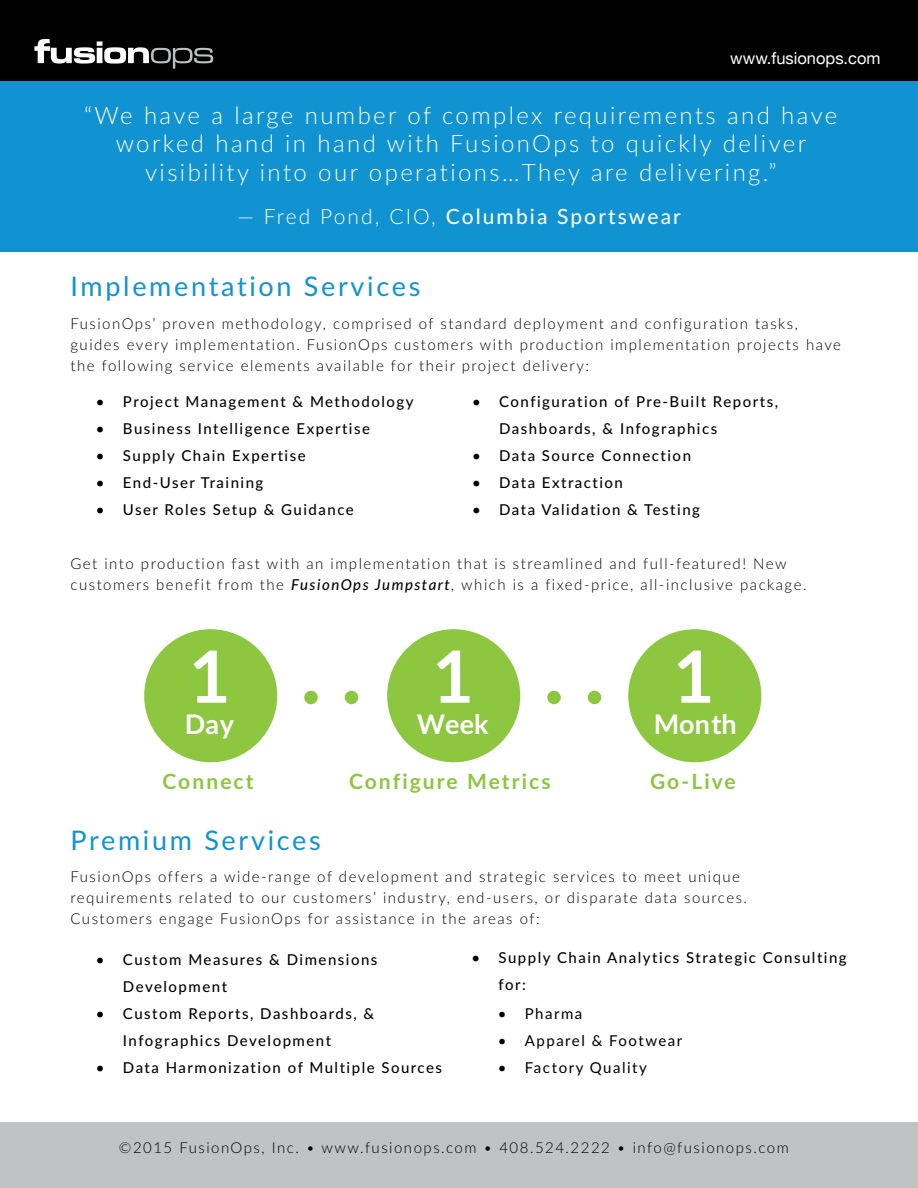
<style>
.page{position:relative;width:918px;height:1188px;background:#fff}
.page>*{position:absolute;margin:0;border:0;box-sizing:border-box;transform-origin:0 0}
.t1{font:700 72px "Lato";color:#fff}
.t2{font:27px "Lato";letter-spacing:.1em;color:#1192d1}
.t3{font:700 27px "Lato";color:#fff}
.t4{font:300 24px/28.8px "Lato";letter-spacing:.1em;color:#fff;text-align:center}
.t5{font:500 21px "Lato";letter-spacing:.1em;color:#fff}
.t6{font:700 21px "Lato";letter-spacing:.1em;color:#8dc63f}
.t7{font:16.5px "Helvetica Neue";color:#fff}
.t8{font:300 15px/21px "Lato";letter-spacing:.1em;color:#000}
.t9{font:500 15px/27px "Lato";letter-spacing:.1em;color:#000}
.t10{font:15px "Lato";letter-spacing:.1em;color:#000}
.s1{font-weight:300}
.s2{font-weight:500;font-style:italic}
.s3{font-style:italic}
</style>
<div class="page">
<div style="left:0;top:0;width:918px;height:84px;background:#000"></div>
<svg style="left:34px;top:39px;width:179px;height:30px"></svg>
<div style="left:0;top:1123px;width:918px;height:65px;background:#c1c2c4"></div>
<div style="left:0;top:81px;width:918px;height:171px;background:#1192d1"></div>
<div style="left:387px;top:629px;width:133px;height:133px;background:#8dc63f;border-radius:50%"></div>
<div style="left:144px;top:629px;width:133px;height:133px;background:#8dc63f;border-radius:50%"></div>
<div style="left:628px;top:629px;width:133px;height:133px;background:#8dc63f;border-radius:50%"></div>
<div style="left:304px;top:691px;width:14px;height:13px;background:#8dc63f;border-radius:50%"></div>
<div style="left:345px;top:691px;width:13px;height:13px;background:#8dc63f;border-radius:50%"></div>
<div style="left:547px;top:691px;width:14px;height:13px;background:#8dc63f;border-radius:50%"></div>
<div style="left:588px;top:691px;width:13px;height:13px;background:#8dc63f;border-radius:50%"></div>
<p class="t7" style="left:730px;top:47px;width:152px">www.fusionops.com</p>
<h3 class="t4" style="left:84px;top:100px;width:755px">“We have a large number of complex requirements and have worked hand in hand with FusionOps to quickly deliver visibility into our operations…They are delivering.”</h3>
<h3 class="t5" style="left:237px;top:201px;width:445px"><span class="s1">— Fred Pond, CIO,</span> Columbia Sportswear</h3>
<h2 class="t2" style="left:70px;top:267px;width:351px">Implementation Services</h2>
<p class="t8" style="left:70px;top:313px;width:772px">FusionOps’ proven methodology, comprised of standard deployment and configuration tasks, guides every implementation. FusionOps customers with production implementation projects have the following service elements available for their project delivery:</p>
<p class="t9" style="left:96px;top:388px;width:319px">• Project Management &amp; Methodology</p>
<p class="t9" style="left:96px;top:415px;width:276px">• Business Intelligence Expertise</p>
<p class="t9" style="left:96px;top:442px;width:211px">• Supply Chain Expertise</p>
<p class="t9" style="left:96px;top:469px;width:169px">• End-User Training</p>
<p class="t9" style="left:96px;top:496px;width:259px">• User Roles Setup &amp; Guidance</p>
<p class="t9" style="left:499px;top:388px;width:280px;text-indent:-27px">• Configuration of Pre-Built Reports,<br>Dashboards, &amp; Infographics</p>
<p class="t9" style="left:472px;top:442px;width:220px">• Data Source Connection</p>
<p class="t9" style="left:472px;top:469px;width:152px">• Data Extraction</p>
<p class="t9" style="left:472px;top:496px;width:229px">• Data Validation &amp; Testing</p>
<p class="t8" style="left:70px;top:552px;width:738px">Get into production fast with an implementation that is streamlined and full-featured! New customers benefit from the <span class="s2">FusionOps Jumpstart</span><span class="s3">,</span> which is a fixed-price, all-inclusive package.</p>
<h1 class="t1" style="left:189px;top:624px;width:43px">1</h1>
<h2 class="t3" style="left:185px;top:705px;width:51px">Day</h2>
<h1 class="t1" style="left:432px;top:624px;width:43px">1</h1>
<h2 class="t3" style="left:417px;top:705px;width:73px">Week</h2>
<h1 class="t1" style="left:673px;top:624px;width:43px">1</h1>
<h2 class="t3" style="left:654px;top:705px;width:85px">Month</h2>
<h3 class="t6" style="left:163px;top:766px;width:93px">Connect</h3>
<h3 class="t6" style="left:349px;top:766px;width:203px">Configure Metrics</h3>
<h3 class="t6" style="left:650px;top:766px;width:87px">Go-Live</h3>
<h2 class="t2" style="left:70px;top:821px;width:252px">Premium Services</h2>
<p class="t8" style="left:70px;top:865px;width:678px">FusionOps offers a wide-range of development and strategic services to meet unique requirements related to our customers’ industry, end-users, or disparate data sources.<br>Customers engage FusionOps for assistance in the areas of:</p>
<p class="t9" style="left:123px;top:946px;width:256px;text-indent:-27px">• Custom Measures &amp; Dimensions<br>Development</p>
<p class="t9" style="left:123px;top:1000px;width:253px;text-indent:-27px">• Custom Reports, Dashboards, &amp;<br>Infographics Development</p>
<p class="t9" style="left:96px;top:1054px;width:348px">• Data Harmonization of Multiple Sources</p>
<p class="t9" style="left:499px;top:944px;width:350px;text-indent:-27px">• Supply Chain Analytics Strategic Consulting for:</p>
<p class="t10" style="left:498px;top:1003px;width:86px">• Pharma</p>
<p class="t10" style="left:498px;top:1030px;width:186px">• Apparel &amp; Footwear</p>
<p class="t10" style="left:498px;top:1057px;width:150px">• Factory Quality</p>
<p class="t8" style="left:119px;top:1137px;width:671px">©2015 FusionOps, Inc. • www.fusionops.com • 408.524.2222 • info@fusionops.com</p>
</div>
